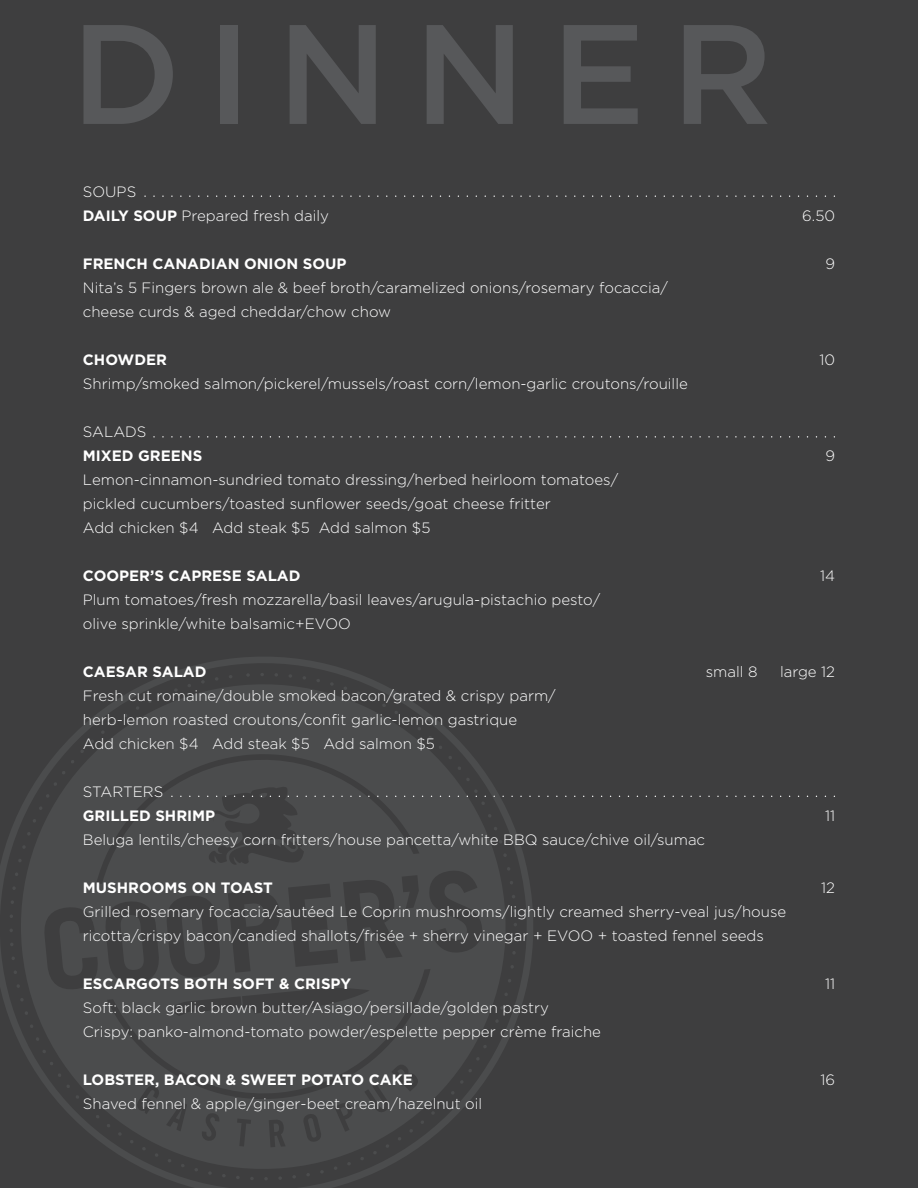
<style>
.page{position:relative;width:918px;height:1188px;background:#3e3e3f}
.page>*{position:absolute;margin:0;border:0;box-sizing:border-box;transform-origin:0 0}
.t1{font:500 141.3px "Gotham";letter-spacing:.18em;color:#57585a}
.t2{font:300 15px/24px "Gotham";color:#fff}
.t3{font:700 15px "Gotham";color:#fff}
.s1{font-weight:700}
</style>
<div class="page">
<svg style="left:0;top:657px;width:539px;height:531px"></svg>
<svg style="left:9px;top:673px;width:508px;height:508px;fill:#4b4c4d"></svg>
<svg style="left:181px;top:909px;width:25px;height:56px"></svg>
<svg style="left:259px;top:792px;width:12px;height:6px"></svg>
<svg style="left:474px;top:789px;width:12px;height:16px"></svg>
<h1 class="t1" style="left:71px;top:-6px;width:704px">DINNER</h1>
<p class="t2" style="left:83px;top:179px;width:248px">SOUPS<br><span class="s1">DAILY SOUP</span> Prepared fresh daily</p>
<p class="t3" style="left:83px;top:255px;width:265px">FRENCH CANADIAN ONION SOUP</p>
<p class="t2" style="left:83px;top:275px;width:587px">Nita’s 5 Fingers brown ale &amp; beef broth/caramelized onions/rosemary focaccia/ cheese curds &amp; aged cheddar/chow chow</p>
<p class="t3" style="left:83px;top:351px;width:86px">CHOWDER</p>
<p class="t2" style="left:83px;top:371px;width:606px">Shrimp/smoked salmon/pickerel/mussels/roast corn/lemon-garlic croutons/rouille</p>
<p class="t2" style="left:83px;top:419px;width:65px">SALADS</p>
<p class="t3" style="left:83px;top:447px;width:121px">MIXED GREENS</p>
<p class="t2" style="left:83px;top:467px;width:537px">Lemon-cinnamon-sundried tomato dressing/herbed heirloom tomatoes/ pickled cucumbers/toasted sunflower seeds/goat cheese fritter<br>Add chicken $4 Add steak $5 Add salmon $5</p>
<p class="t3" style="left:83px;top:567px;width:219px">COOPER’S CAPRESE SALAD</p>
<p class="t2" style="left:83px;top:587px;width:519px">Plum tomatoes/fresh mozzarella/basil leaves/arugula-pistachio pesto/ olive sprinkle/white balsamic+EVOO</p>
<p class="t3" style="left:83px;top:663px;width:125px">CAESAR SALAD</p>
<p class="t2" style="left:83px;top:684px;width:474px">Fresh cut romaine/double smoked bacon/grated &amp; crispy parm/ herb-lemon roasted croutons/confit garlic-lemon gastrique<br>Add chicken $4 Add steak $5 Add salmon $5</p>
<p class="t2" style="left:83px;top:780px;width:82px">STARTERS</p>
<p class="t3" style="left:83px;top:807px;width:134px">GRILLED SHRIMP</p>
<p class="t2" style="left:83px;top:828px;width:624px">Beluga lentils/cheesy corn fritters/house pancetta/white BBQ sauce/chive oil/sumac</p>
<p class="t3" style="left:83px;top:879px;width:192px">MUSHROOMS ON TOAST</p>
<p class="t2" style="left:83px;top:900px;width:705px">Grilled rosemary focaccia/sautéed Le Coprin mushrooms/lightly creamed sherry-veal jus/house ricotta/crispy bacon/candied shallots/frisée + sherry vinegar + EVOO + toasted fennel seeds</p>
<p class="t3" style="left:83px;top:975px;width:270px">ESCARGOTS BOTH SOFT &amp; CRISPY</p>
<p class="t2" style="left:83px;top:996px;width:520px">Soft: black garlic brown butter/Asiago/persillade/golden pastry<br>Crispy: panko-almond-tomato powder/espelette pepper crème fraiche</p>
<p class="t3" style="left:83px;top:1071px;width:331px">LOBSTER, BACON &amp; SWEET POTATO CAKE</p>
<p class="t2" style="left:83px;top:1092px;width:401px">Shaved fennel &amp; apple/ginger-beet cream/hazelnut oil</p>
<p class="t2" style="left:802px;top:203px;width:34px">6.50</p>
<p class="t2" style="left:825px;top:251px;width:11px">9</p>
<p class="t2" style="left:819px;top:347px;width:17px">10</p>
<p class="t2" style="left:825px;top:443px;width:11px">9</p>
<p class="t2" style="left:820px;top:563px;width:16px">14</p>
<p class="t2" style="left:706px;top:659px;width:53px">small 8</p>
<p class="t2" style="left:780px;top:659px;width:57px">large 12</p>
<p class="t2" style="left:825px;top:803px;width:12px">11</p>
<p class="t2" style="left:821px;top:875px;width:15px">12</p>
<p class="t2" style="left:825px;top:971px;width:12px">11</p>
<p class="t2" style="left:820px;top:1067px;width:16px">16</p>
</div>
